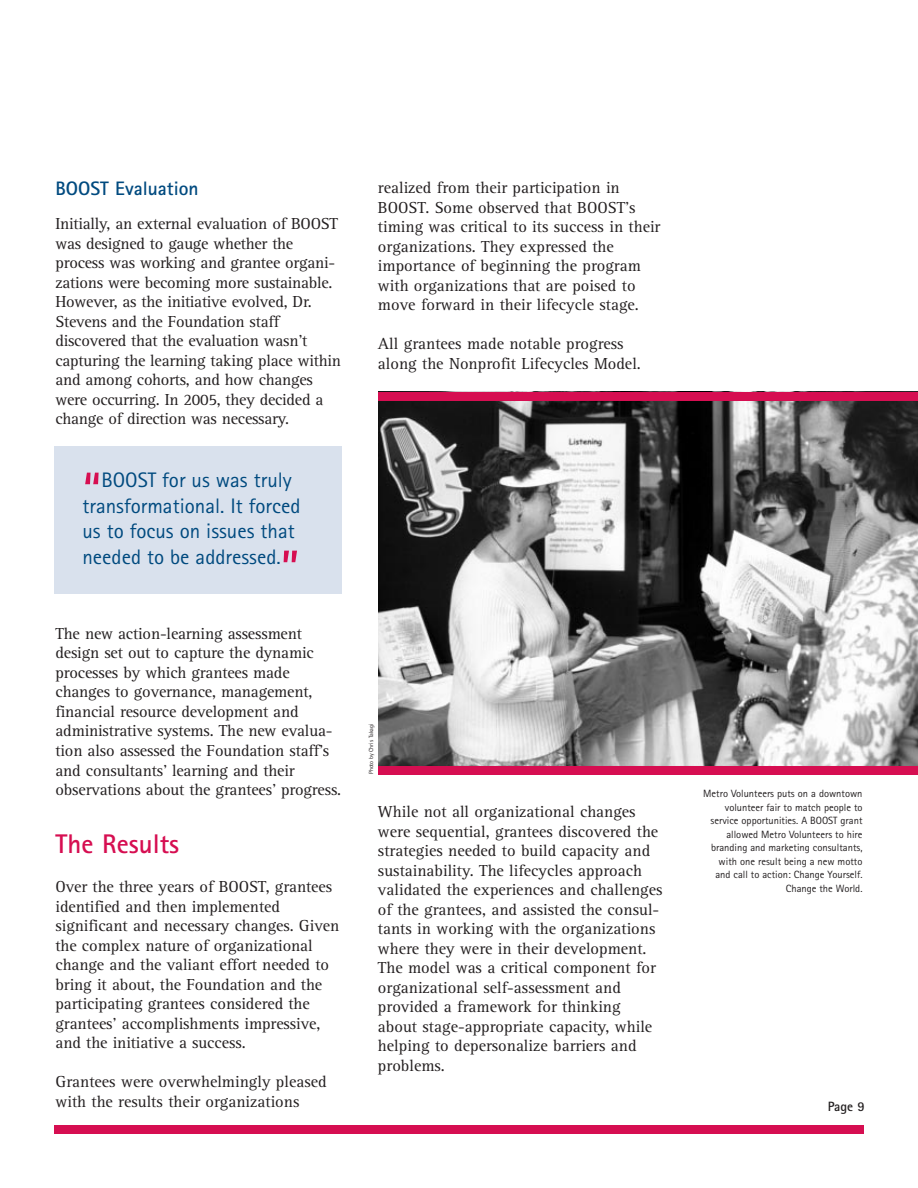
<style>
.page{position:relative;width:918px;height:1188px;background:#fff}
.page>*{position:absolute;margin:0;border:0;box-sizing:border-box;transform-origin:0 0}
.t1{font:54px "Rotis Rose Sans";color:#d60e51}
.t2{font:700 27px "Rotis Rose Sans";color:#d60e51}
.t3{font:21px/25.5px "Rotis Rose Sans";color:#004a7f}
.t4{font:700 19.5px "Rotis Rose Sans";color:#004a7f}
.t5{font:16.5px/19.5px "Rotis Rose Serif";letter-spacing:-.005em;color:#231f20}
.t6{font:700 13.5px "Rotis Rose Sans";color:#231f20}
.t7{font:10.5px/13.5px "Rotis Rose Sans";color:#231f20;text-align:right}
.t8{font:6px "Rotis Rose Sans";color:#231f20}
</style>
<div class="page">
<div style="left:54px;top:1125px;width:810px;height:9px;background:#d60e51"></div>
<img style="left:378px;top:401px;width:540px;height:365px">
<div style="left:378px;top:392px;width:540px;height:9px;background:#d60e51"></div>
<div style="left:378px;top:766px;width:540px;height:9px;background:#d60e51"></div>
<div style="left:54px;top:446px;width:288px;height:148px;background:#d9e1ed"></div>
<p class="t4" style="left:56px;top:182px;width:145px">BOOST Evaluation</p>
<p class="t5" style="left:56px;top:216px;width:287px">Initially, an external evaluation of BOOST was designed to gauge whether the process was working and grantee organi&shy;zations were becoming more sustainable.<br>However, as the initiative evolved, Dr.<br>Stevens and the Foundation staff discovered that the evaluation wasn’t capturing the learning taking place within and among cohorts, and how changes were occurring. In 2005, they decided a change of direction was necessary.</p>
<h1 class="t1" style="left:82px;top:473px;width:21px">“</h1>
<p class="t3" style="left:82px;top:470px;width:220px;text-indent:19px">BOOST for us was truly transformational. It forced us to focus on issues that needed to be addressed.</p>
<h1 class="t1" style="left:281px;top:551px;width:21px">”</h1>
<p class="t5" style="left:56px;top:625px;width:287px">The new action-learning assessment design set out to capture the dynamic processes by which grantees made changes to governance, management, financial resource development and administrative systems. The new evalua&shy;tion also assessed the Foundation staff’s and consultants’ learning and their observations about the grantees’ progress.</p>
<h2 class="t2" style="left:56px;top:835px;width:125px">The Results</h2>
<p class="t5" style="left:56px;top:879px;width:285px">Over the three years of BOOST, grantees identified and then implemented significant and necessary changes. Given the complex nature of organizational change and the valiant effort needed to bring it about, the Foundation and the participating grantees considered the grantees’ accomplishments impressive, and the initiative a success.</p>
<p class="t5" style="left:56px;top:1074px;width:273px">Grantees were overwhelmingly pleased with the results their organizations</p>
<p class="t5" style="left:378px;top:179px;width:284px">realized from their participation in BOOST. Some observed that BOOST’s timing was critical to its success in their organizations. They expressed the importance of beginning the program with organizations that are poised to move forward in their lifecycle stage.</p>
<p class="t5" style="left:378px;top:335px;width:264px">All grantees made notable progress along the Nonprofit Lifecycles Model.</p>
<p class="t8" style="left:369px;top:774px;width:52px;rotate:-90deg">Photo by Chris Takagi</p>
<p class="t5" style="left:378px;top:803px;width:286px">While not all organizational changes were sequential, grantees discovered the strategies needed to build capacity and sustainability. The lifecycles approach validated the experiences and challenges of the grantees, and assisted the consul&shy;tants in working with the organizations where they were in their development.<br>The model was a critical component for organizational self-assessment and provided a framework for thinking about stage-appropriate capacity, while helping to depersonalize barriers and problems.</p>
<p class="t7" style="left:703px;top:788px;width:161px">Metro Volunteers puts on a downtown volunteer fair to match people to service opportunities. A BOOST grant allowed Metro Volunteers to hire branding and marketing consultants, with one result being a new motto and call to action: Change Yourself.<br>Change the World.</p>
<p class="t6" style="left:828px;top:1101px;width:38px">Page 9</p>
</div>
